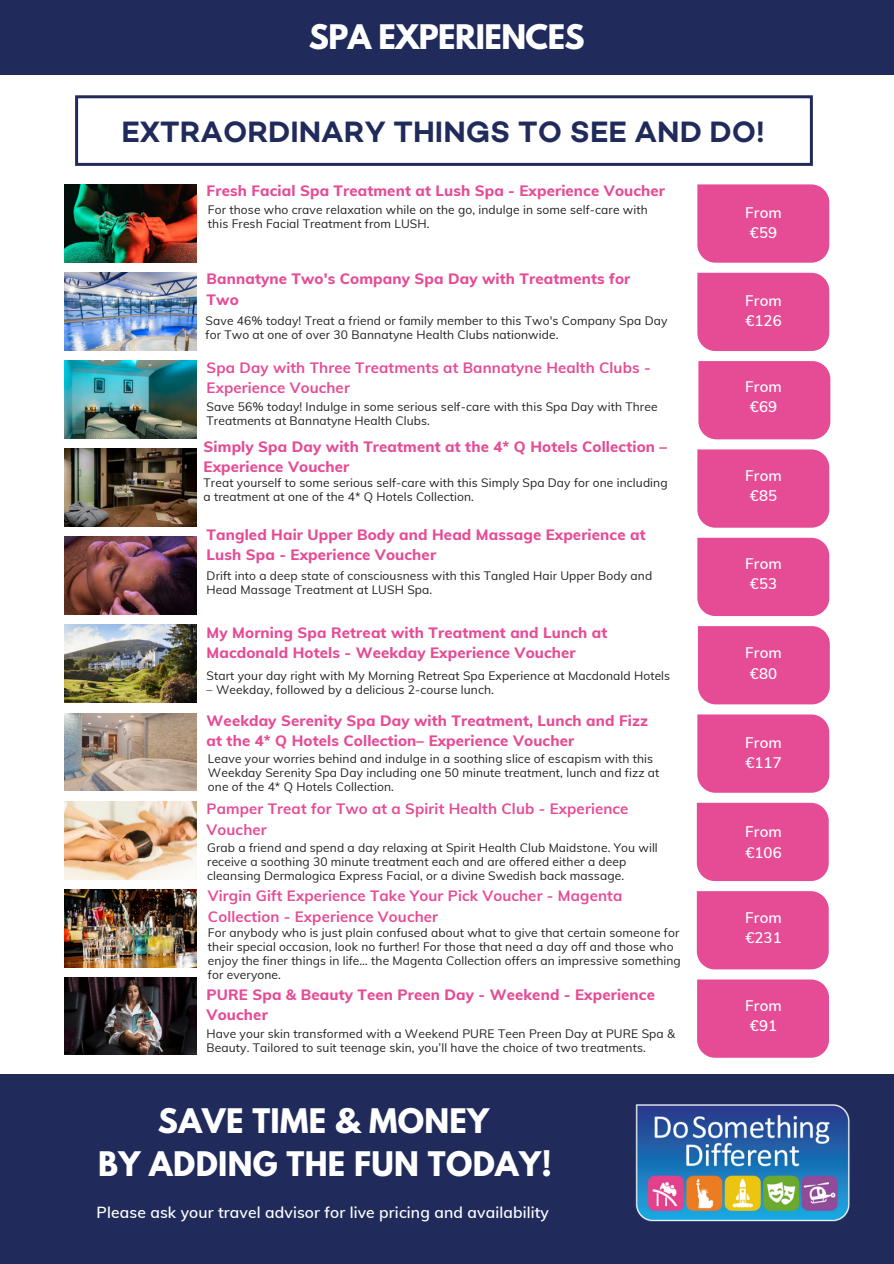
<style>
.page{position:relative;width:894px;height:1264px;background:#fff}
.page>*{position:absolute;margin:0;border:0;box-sizing:border-box;transform-origin:0 0}
.t1{font:700 30px/42.8px "League Spartan";letter-spacing:.01em;color:#fff;text-align:center}
.t2{font:600 30px "Campton";color:#202b5b}
.t3{font:700 30px "League Spartan";letter-spacing:-.02em;color:#fff}
.t4{font:600 15.6px "Muli";letter-spacing:.01em;color:#fff}
.t5{font:800 15px/20.2px "Muli";letter-spacing:.01em;color:#e64b95}
.t6{font:700 15px/20.2px "Muli";letter-spacing:.01em;color:#e64b95}
.t7{font:600 15px/20.2px "Muli";letter-spacing:.01em;color:#fff;text-align:center}
.t8{font:12px/14px "Muli";letter-spacing:.01em;color:#231f20}
</style>
<div class="page">
<div style="left:0;top:0;width:893px;height:74px;background:#202b5b"></div>
<div style="left:0;top:1074px;width:893px;height:189px;background:#202b5b"></div>
<svg style="left:75px;top:95px;width:737px;height:71px"></svg>
<div style="left:697px;top:184px;width:132px;height:79px;background:#e64b95"></div>
<div style="left:697px;top:273px;width:132px;height:78px;background:#e64b95"></div>
<div style="left:698px;top:361px;width:132px;height:78px;background:#e64b95"></div>
<div style="left:697px;top:449px;width:132px;height:78px;background:#e64b95"></div>
<div style="left:697px;top:538px;width:132px;height:78px;background:#e64b95"></div>
<div style="left:697px;top:626px;width:132px;height:78px;background:#e64b95"></div>
<div style="left:697px;top:714px;width:132px;height:78px;background:#e64b95"></div>
<div style="left:696px;top:802px;width:132px;height:79px;background:#e64b95"></div>
<div style="left:696px;top:891px;width:132px;height:78px;background:#e64b95"></div>
<div style="left:697px;top:979px;width:131px;height:78px;background:#e64b95"></div>
<img style="left:65px;top:184px;width:131px;height:78px">
<img style="left:635px;top:1104px;width:215px;height:118px">
<img style="left:65px;top:272px;width:131px;height:78px">
<img style="left:65px;top:360px;width:131px;height:78px">
<img style="left:65px;top:448px;width:131px;height:78px">
<img style="left:65px;top:537px;width:131px;height:77px">
<img style="left:65px;top:625px;width:131px;height:77px">
<img style="left:65px;top:713px;width:131px;height:77px">
<img style="left:65px;top:889px;width:131px;height:78px">
<img style="left:65px;top:977px;width:131px;height:77px">
<img style="left:65px;top:801px;width:131px;height:78px">
<h2 class="t3" style="left:309px;top:22px;width:277px">SPA EXPERIENCES</h2>
<h2 class="t2" style="left:121px;top:113px;width:644px">EXTRAORDINARY THINGS TO SEE AND DO!</h2>
<p class="t5" style="left:206px;top:180px;width:460px">Fresh Facial Spa Treatment at Lush Spa - Experience Voucher</p>
<h2 class="t8" style="left:208px;top:202px;width:441px">For those who crave relaxation while on the go, indulge in some self-care with this Fresh Facial Treatment from LUSH.</h2>
<h2 class="t5" style="left:206px;top:269px;width:425px">Bannatyne Two's Company Spa Day with Treatments for<br>Two</h2>
<h2 class="t8" style="left:205px;top:313px;width:463px">Save 46% today! Treat a friend or family member to this Two's Company Spa Day for Two at one of over 30 Bannatyne Health Clubs nationwide.</h2>
<h2 class="t6" style="left:206px;top:357px;width:445px">Spa Day with Three Treatments at Bannatyne Health Clubs -<br>Experience Voucher</h2>
<h2 class="t8" style="left:206px;top:399px;width:452px">Save 56% today! Indulge in some serious self-care with this Spa Day with Three<br>Treatments at Bannatyne Health Clubs.</h2>
<p class="t5" style="left:203px;top:436px;width:465px">Simply Spa Day with Treatment at the 4* Q Hotels Collection –<br>Experience Voucher</p>
<p class="t8" style="left:203px;top:475px;width:465px">Treat yourself to some serious self-care with this Simply Spa Day for one including a treatment at one of the 4* Q Hotels Collection.</p>
<h2 class="t5" style="left:206px;top:524px;width:440px">Tangled Hair Upper Body and Head Massage Experience at<br>Lush Spa - Experience Voucher</h2>
<h2 class="t8" style="left:206px;top:568px;width:447px">Drift into a deep state of consciousness with this Tangled Hair Upper Body and<br>Head Massage Treatment at LUSH Spa.</h2>
<h2 class="t5" style="left:206px;top:622px;width:402px">My Morning Spa Retreat with Treatment and Lunch at<br>Macdonald Hotels - Weekday Experience Voucher</h2>
<h2 class="t8" style="left:206px;top:668px;width:465px">Start your day right with My Morning Retreat Spa Experience at Macdonald Hotels</h2>
<h2 class="t8" style="left:206px;top:682px;width:289px">– Weekday, followed by a delicious 2-course lunch.</h2>
<p class="t5" style="left:206px;top:710px;width:443px">Weekday Serenity Spa Day with Treatment, Lunch and Fizz at the 4* Q Hotels Collection– Experience Voucher</p>
<h2 class="t8" style="left:208px;top:751px;width:453px">Leave your worries behind and indulge in a soothing slice of escapism with this<br>Weekday Serenity Spa Day including one 50 minute treatment, lunch and fizz at one of the 4* Q Hotels Collection.</h2>
<p class="t6" style="left:206px;top:798px;width:423px">Pamper Treat for Two at a Spirit Health Club - Experience<br>Voucher</p>
<p class="t8" style="left:207px;top:840px;width:452px">Grab a friend and spend a day relaxing at Spirit Health Club Maidstone. You will receive a soothing 30 minute treatment each and are offered either a deep cleansing Dermalogica Express Facial, or a divine Swedish back massage.</p>
<h1 class="t6" style="left:208px;top:885px;width:416px">Virgin Gift Experience Take Your Pick Voucher - Magenta<br>Collection - Experience Voucher</h1>
<h1 class="t8" style="left:208px;top:925px;width:474px">For anybody who is just plain confused about what to give that certain someone for their special occasion, look no further! For those that need a day off and those who enjoy the finer things in life… the Magenta Collection offers an impressive something for everyone.</h1>
<h2 class="t5" style="left:206px;top:983px;width:450px">PURE Spa &amp; Beauty Teen Preen Day - Weekend - Experience<br>Voucher</h2>
<h2 class="t8" style="left:206px;top:1026px;width:470px">Have your skin transformed with a Weekend PURE Teen Preen Day at PURE Spa &amp;<br>Beauty. Tailored to suit teenage skin, you’ll have the choice of two treatments.</h2>
<h2 class="t1" style="left:98px;top:1103px;width:455px">SAVE TIME &amp; MONEY<br>BY ADDING THE FUN TODAY!</h2>
<h2 class="t4" style="left:97px;top:1202px;width:453px">Please ask your travel advisor for live pricing and availability</h2>
<p class="t7" style="left:745px;top:202px;width:38px">From €59</p>
<h2 class="t7" style="left:745px;top:290px;width:38px;text-align:left">From €126</h2>
<p class="t7" style="left:745px;top:376px;width:38px">From €69</p>
<h2 class="t7" style="left:745px;top:465px;width:38px">From €85</h2>
<p class="t7" style="left:745px;top:553px;width:38px">From €53</p>
<h2 class="t7" style="left:745px;top:642px;width:38px">From €80</h2>
<p class="t7" style="left:745px;top:732px;width:38px;text-align:left">From €117</p>
<h2 class="t7" style="left:745px;top:821px;width:38px;text-align:left">From €106</h2>
<h2 class="t7" style="left:745px;top:907px;width:38px;text-align:left">From €231</h2>
<p class="t7" style="left:745px;top:995px;width:38px">From €91</p>
</div>
